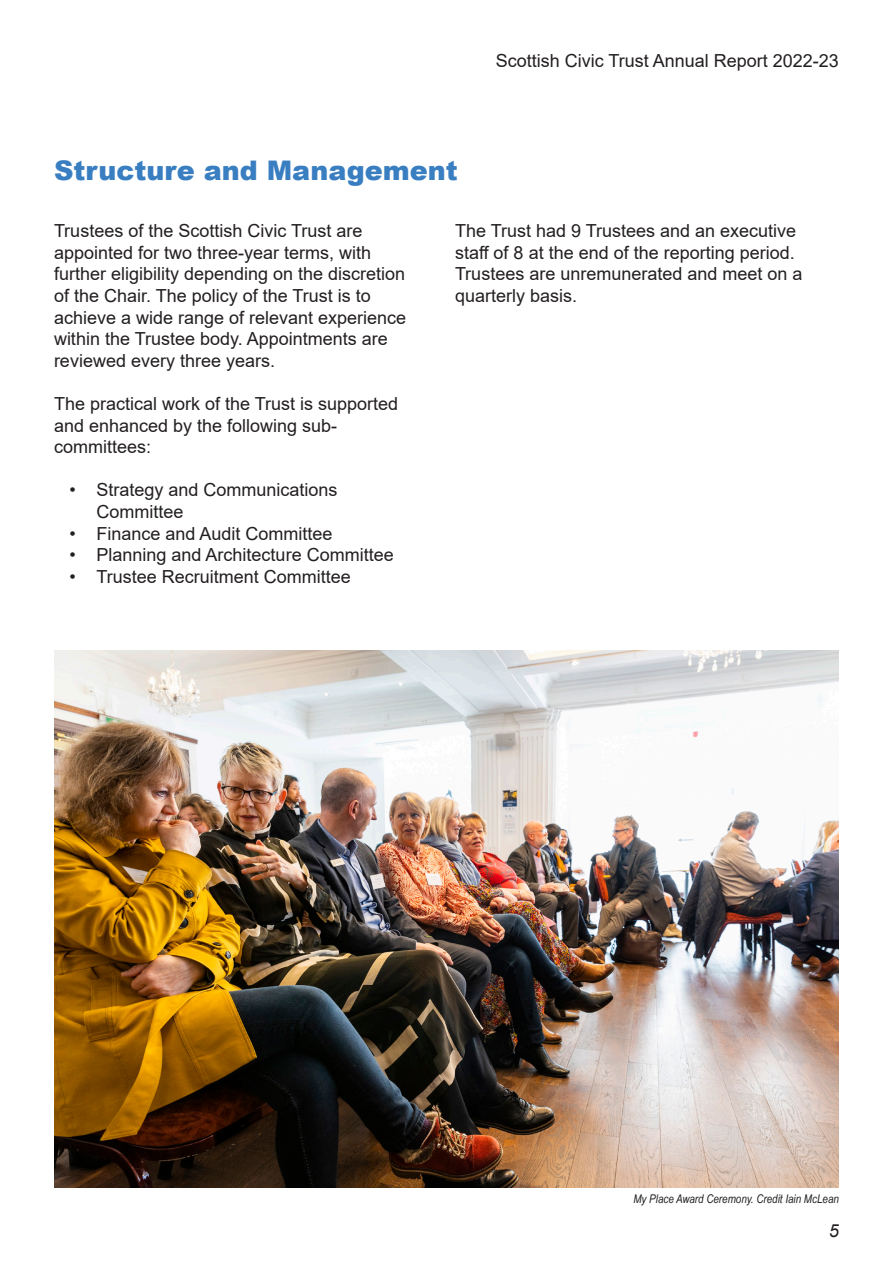
<style>
.page{position:relative;width:893px;height:1263px;background:#fff}
.page>*{position:absolute;margin:0;border:0;box-sizing:border-box;transform-origin:0 0}
.t1{font:900 27px "Arial";color:#397ec1}
.t2{font:18px/21.6px "Arial";color:#231f20}
.t3{font:italic 18px "Arial";color:#231f20}
.t4{font:italic 12px "Arial Narrow";color:#231f20}
</style>
<div class="page">
<img style="left:54px;top:651px;width:785px;height:537px">
<p class="t2" style="left:496px;top:50px;width:345px">Scottish Civic Trust Annual Report 2022-23</p>
<p class="t1" style="left:54px;top:150px;width:405px">Structure and Management</p>
<p class="t2" style="left:54px;top:220px;width:354px">Trustees of the Scottish Civic Trust are appointed for two three-year terms, with further eligibility depending on the discretion of the Chair. The policy of the Trust is to achieve a wide range of relevant experience within the Trustee body. Appointments are reviewed every three years.</p>
<p class="t2" style="left:54px;top:393px;width:346px">The practical work of the Trust is supported and enhanced by the following sub&shy;committees:</p>
<p class="t2" style="left:97px;top:479px;width:243px;text-indent:-27px">• Strategy and Communications<br>Committee</p>
<p class="t2" style="left:70px;top:522px;width:265px">• Finance and Audit Committee</p>
<p class="t2" style="left:70px;top:544px;width:326px">• Planning and Architecture Committee</p>
<p class="t2" style="left:70px;top:566px;width:283px">• Trustee Recruitment Committee</p>
<p class="t2" style="left:455px;top:220px;width:349px">The Trust had 9 Trustees and an executive staff of 8 at the end of the reporting period.<br>Trustees are unremunerated and meet on a quarterly basis.</p>
<p class="t4" style="left:633px;top:1190px;width:207px">My Place Award Ceremony. Credit Iain McLean</p>
<p class="t3" style="left:829px;top:1219px;width:12px">5</p>
</div>
